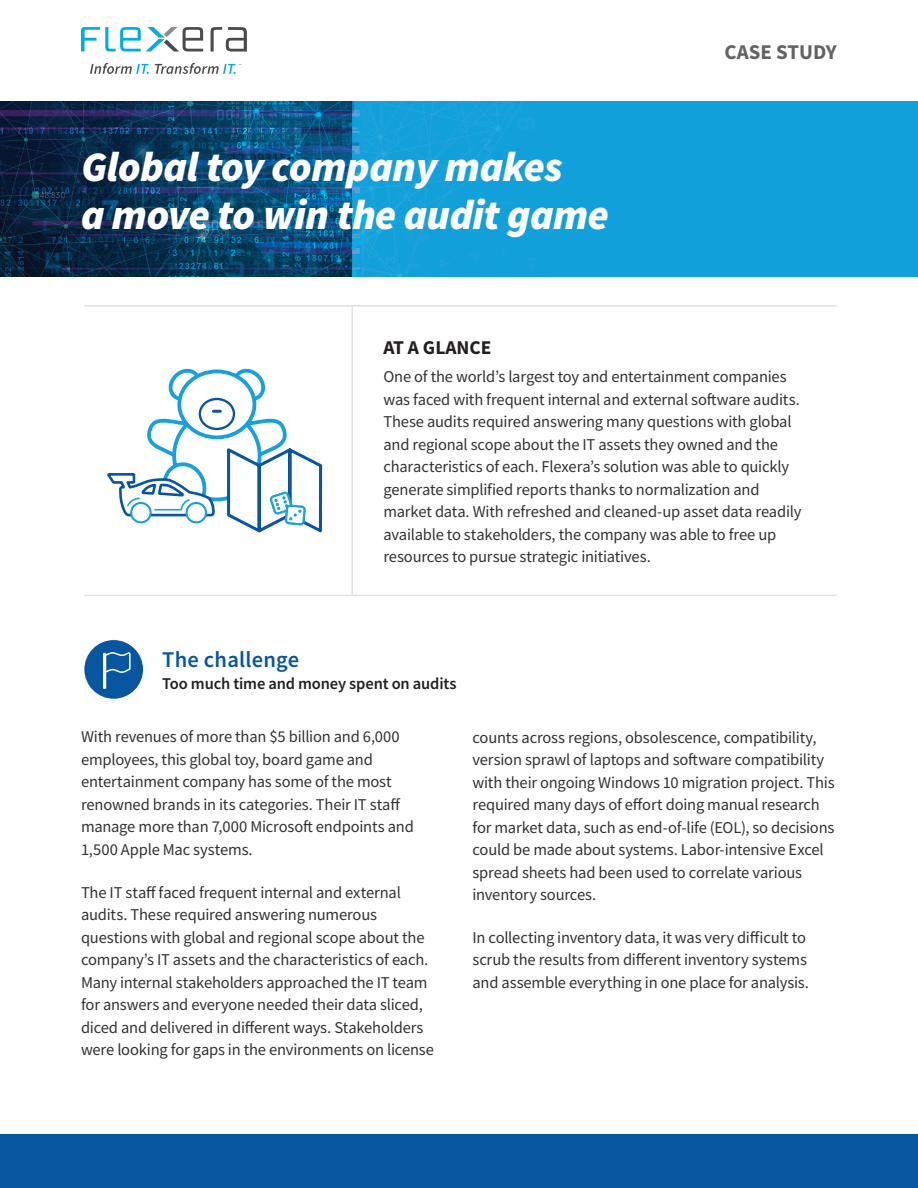
<style>
.page{position:relative;width:918px;height:1188px;background:#fff}
.page>*{position:absolute;margin:0;border:0;box-sizing:border-box;transform-origin:0 0}
.t1{font:italic 900 42px/48px "Source Sans Pro";letter-spacing:-.01em;color:#fff}
.t2{font:600 22.5px "Source Sans Pro";letter-spacing:.01em;color:#0855a0}
.t3{font:700 21px "Source Sans Pro";color:#636366}
.t4{font:700 19.5px "Source Sans Pro";color:#231f20}
.t5{font:16.5px/22.5px "Source Sans Pro";letter-spacing:-.01em;color:#313232}
.t6{font:600 16.5px "Source Sans Pro";letter-spacing:-.01em;color:#231f20}
</style>
<div class="page">
<img style="left:0;top:102px;width:918px;height:174px">
<div style="left:0;top:1134px;width:918px;height:54px;background:#0855a0"></div>
<svg style="left:90px;top:63px;width:59px;height:11px"></svg>
<svg style="left:155px;top:63px;width:86px;height:11px"></svg>
<svg style="left:211px;top:27px;width:36px;height:25px"></svg>
<svg style="left:81px;top:27px;width:122px;height:25px"></svg>
<hr style="left:84px;top:305px;width:753px;height:2px;background:#e1e2e4">
<hr style="left:351px;top:307px;width:2px;height:288px;background:#e1e2e4">
<hr style="left:84px;top:595px;width:753px;height:1px;background:#e1e2e4">
<div style="left:84px;top:640px;width:59px;height:59px;background:#0855a0;border-radius:50%"></div>
<svg style="left:103px;top:652px;width:28px;height:37px"></svg>
<svg style="left:107px;top:368px;width:216px;height:165px"></svg>
<h1 class="t1" style="left:81px;top:142px;width:529px">Global toy company makes<br>a move to win the audit game</h1>
<p class="t4" style="left:383px;top:334px;width:110px">AT A GLANCE</p>
<p class="t3" style="left:725px;top:38px;width:114px">CASE STUDY</p>
<p class="t5" style="left:383px;top:365px;width:420px">One of the world’s largest toy and entertainment companies was faced with frequent internal and external software audits.<br>These audits required answering many questions with global and regional scope about the IT assets they owned and the characteristics of each. Flexera’s solution was able to quickly generate simplified reports thanks to normalization and market data. With refreshed and cleaned-up asset data readily available to stakeholders, the company was able to free up resources to pursue strategic initiatives.</p>
<h2 class="t2" style="left:162px;top:644px;width:138px">The challenge</h2>
<p class="t6" style="left:162px;top:673px;width:296px">Too much time and money spent on audits</p>
<p class="t5" style="left:81px;top:726px;width:334px">With revenues of more than $5 billion and 6,000 employees, this global toy, board game and entertainment company has some of the most renowned brands in its categories. Their IT staff manage more than 7,000 Microsoft endpoints and 1,500 Apple Mac systems.</p>
<p class="t5" style="left:81px;top:881px;width:354px">The IT staff faced frequent internal and external audits. These required answering numerous questions with global and regional scope about the company’s IT assets and the characteristics of each.<br>Many internal stakeholders approached the IT team for answers and everyone needed their data sliced, diced and delivered in different ways. Stakeholders were looking for gaps in the environments on license</p>
<p class="t5" style="left:472px;top:726px;width:364px">counts across regions, obsolescence, compatibility, version sprawl of laptops and software compatibility with their ongoing Windows 10 migration project. This required many days of effort doing manual research for market data, such as end-of-life (EOL), so decisions could be made about systems. Labor-intensive Excel spread sheets had been used to correlate various inventory sources.</p>
<p class="t5" style="left:472px;top:926px;width:338px">In collecting inventory data, it was very difficult to scrub the results from different inventory systems and assemble everything in one place for analysis.</p>
</div>
